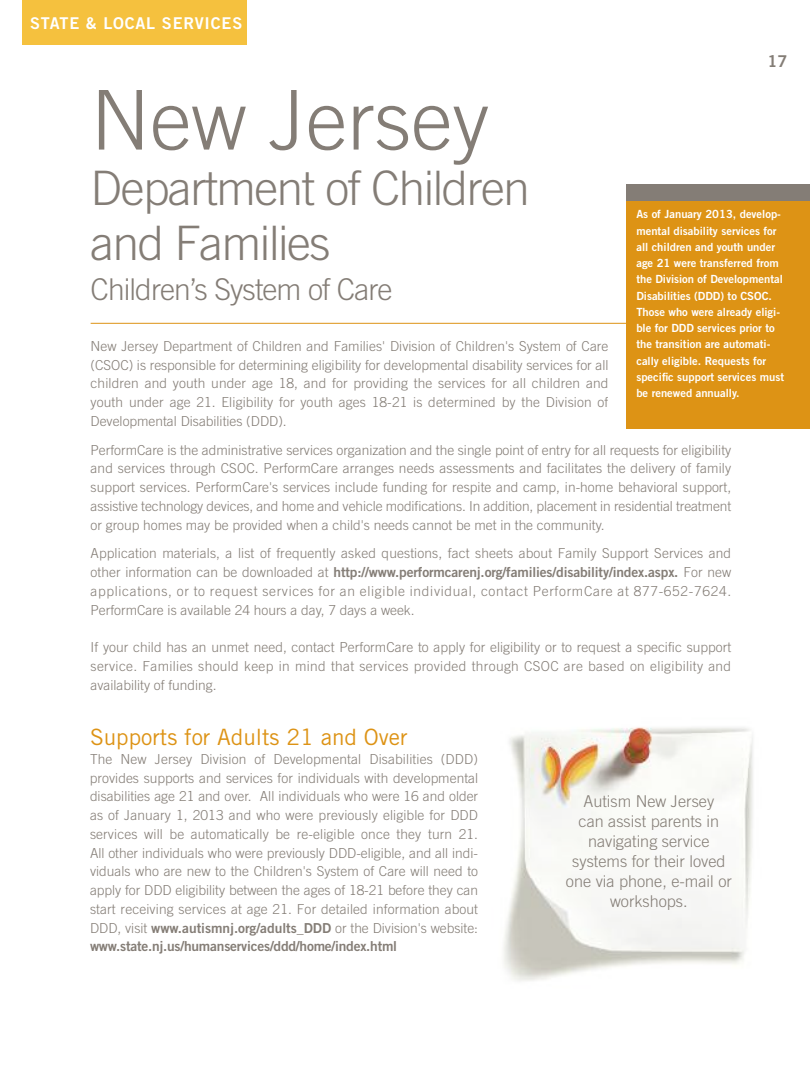
<style>
.page{position:relative;width:810px;height:1080px;background:#fff}
.page>*{position:absolute;margin:0;border:0;box-sizing:border-box;transform-origin:0 0}
.t1{font:300 82.5px "Trade Gothic";color:#847d76}
.t2{font:300 47.5px/55px "Trade Gothic";letter-spacing:-.03em;color:#847d76}
.t3{font:300 30px "Trade Gothic";letter-spacing:-.03em;color:#847d76}
.t4{font:22.5px "Trade Gothic";color:#dd9315}
.t5{font:300 16.25px/20px "Trade Gothic";color:#847d76;text-align:center}
.t6{font:16.25px "Trade Gothic LT Std Bd 2";letter-spacing:.05em;color:#fff}
.t7{font:16.25px "Trade Gothic LT Std Bd 2";color:#847d76}
.t8{font:300 13.75px/18.8px "Trade Gothic";letter-spacing:.01em;color:#847d76;text-align:justify}
.t9{font:13.75px "Trade Gothic LT Std Bd 2";letter-spacing:-.01em;color:#847d76}
.t10{font:300 13.75px/18.8px "Trade Gothic";letter-spacing:.05em;color:#847d76}
.t11{font:11.25px/16.2px "Trade Gothic LT Std Bd 2";color:#fff}
.s1{font-family:"Trade Gothic";font-weight:300}
.s2{font-family:"Trade Gothic Bold Two";font-weight:400}
</style>
<div class="page">
<img style="left:503px;top:727px;width:250px;height:254px">
<div style="left:22px;top:0;width:226px;height:45px;background:#f5c13e"></div>
<div style="left:626px;top:184px;width:184px;height:244px;background:#dd9315"></div>
<div style="left:626px;top:184px;width:184px;height:17px;background:#847d76"></div>
<hr style="left:91px;top:323px;width:545px;height:1px;background:#dd9315">
<p class="t6" style="left:30px;top:13px;width:214px">STATE &amp; LOCAL SERVICES</p>
<p class="t7" style="left:768px;top:51px;width:21px">17</p>
<h1 class="t1" style="left:91px;top:71px;width:400px">New Jersey</h1>
<h2 class="t2" style="left:91px;top:160px;width:441px">Department of Children and Families</h2>
<h3 class="t3" style="left:91px;top:271px;width:303px">Children’s System of Care</h3>
<p class="t11" style="left:636px;top:206px;width:149px">As of January 2013, develop&shy;mental disability services for all children and youth under age 21 were transferred from the Division of Developmental<br>Disabilities (DDD) to CSOC.<br>Those who were already eligi&shy;ble for DDD services prior to the transition are automati&shy;cally eligible. Requests for specific support services must be renewed annually.</p>
<p class="t8" style="left:91px;top:336px;width:519px">New Jersey Department of Children and Families' Division of Children's System of Care (CSOC) is responsible for determining eligibility for developmental disability services for all children and youth under age 18, and for providing the services for all children and youth under age 21. Eligibility for youth ages 18-21 is determined by the Division of Developmental Disabilities (DDD).</p>
<p class="t8" style="left:91px;top:440px;width:642px">PerformCare is the administrative services organization and the single point of entry for all requests for eligibility and services through CSOC. PerformCare arranges needs assessments and facilitates the delivery of family support services. PerformCare's services include funding for respite and camp, in-home behavioral support, assistive technology devices, and home and vehicle modifications. In addition, placement in residential treatment or group homes may be provided when a child's needs cannot be met in the community.</p>
<p class="t8" style="left:91px;top:544px;width:642px">Application materials, a list of frequently asked questions, fact sheets about Family Support Services and</p>
<p class="t9" style="left:91px;top:564px;width:642px"><span class="s1">other information can be downloaded at</span> http://www.performcarenj.org/families/disability/index.aspx. <span class="s1">For new</span></p>
<p class="t10" style="left:91px;top:581px;width:642px">applications, or to request services for an eligible individual, contact PerformCare at 877-652-7624.<br>PerformCare is available 24 hours a day, 7 days a week.</p>
<p class="t8" style="left:91px;top:638px;width:642px">If your child has an unmet need, contact PerformCare to apply for eligibility or to request a specific support service. Families should keep in mind that services provided through CSOC are based on eligibility and availability of funding.</p>
<h3 class="t4" style="left:90px;top:723px;width:319px">Supports for Adults 21 and Over</h3>
<p class="t8" style="left:90px;top:749px;width:390px">The New Jersey Division of Developmental Disabilities (DDD) provides supports and services for individuals with developmental disabilities age 21 and over. All individuals who were 16 and older as of January 1, 2013 and who were previously eligible for DDD services will be automatically be re-eligible once they turn 21.<br>All other individuals who were previously DDD-eligible, and all indi&shy;viduals who are new to the Children's System of Care will need to apply for DDD eligibility between the ages of 18-21 before they can start receiving services at age 21. For detailed information about DDD, visit <span class="s2">www.autismnj.org/adults_DDD</span> or the Division's website:</p>
<p class="t9" style="left:90px;top:938px;width:309px">www.state.nj.us/humanservices/ddd/home/index.html</p>
<p class="t5" style="left:566px;top:791px;width:167px">Autism New Jersey<br>can assist parents in navigating service systems for their loved one via phone, e-mail or workshops.</p>
</div>
